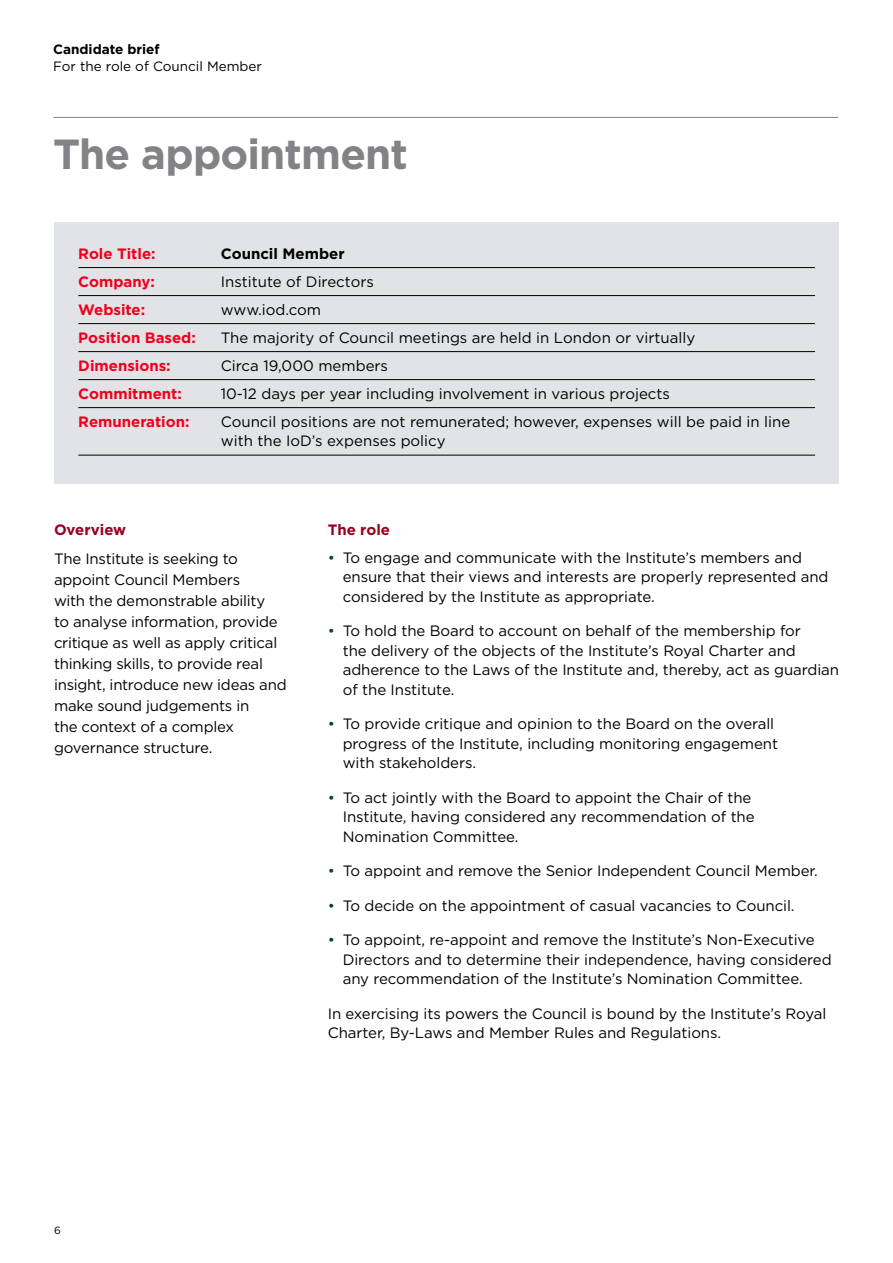
<style>
.page{position:relative;width:893px;height:1263px;background:#fff}
.page>*{position:absolute;margin:0;border:0;box-sizing:border-box;transform-origin:0 0}
.t1{font:700 42px "Gotham";letter-spacing:-.02em;color:#828287}
.t2{font:15px/19.5px "Gotham";letter-spacing:-.005em;color:#000}
.t3{font:700 15px "Gotham";color:#f0001e}
.t4{font:700 15px "Gotham";letter-spacing:-.005em;color:#96001e}
.t5{font:700 15px "Gotham";color:#000}
.t6{font:13.5px/16.5px "Gotham";color:#000}
.t7{font:10.5px "Gotham";color:#000}
.s1{font-weight:700}
.s2{color:#0e3a4d}
</style>
<div class="page">
<div style="left:54px;top:223px;width:785px;height:261px;background:#e1e3e6"></div>
<hr style="left:78px;top:267px;width:737px;height:1px;background:#000">
<hr style="left:78px;top:295px;width:737px;height:1px;background:#000">
<hr style="left:78px;top:323px;width:737px;height:1px;background:#000">
<hr style="left:78px;top:351px;width:737px;height:1px;background:#000">
<hr style="left:78px;top:379px;width:737px;height:1px;background:#000">
<hr style="left:78px;top:407px;width:737px;height:1px;background:#000">
<hr style="left:78px;top:455px;width:737px;height:1px;background:#000">
<hr style="left:53px;top:117px;width:785px;height:1px;background:#828287">
<p class="t6" style="left:53px;top:41px;width:210px"><span class="s1">Candidate brief<br></span>For the role of Council Member</p>
<p class="t1" style="left:53px;top:126px;width:356px">The appointment</p>
<p class="t3" style="left:78px;top:243px;width:79px">Role Title:</p>
<p class="t5" style="left:221px;top:243px;width:125px">Council Member</p>
<p class="t3" style="left:78px;top:271px;width:78px">Company:</p>
<p class="t2" style="left:221px;top:271px;width:155px">Institute of Directors</p>
<p class="t3" style="left:78px;top:299px;width:68px">Website:</p>
<p class="t2" style="left:221px;top:299px;width:102px">www.iod.com</p>
<p class="t3" style="left:78px;top:327px;width:119px">Position Based:</p>
<p class="t2" style="left:221px;top:327px;width:476px">The majority of Council meetings are held in London or virtually</p>
<p class="t3" style="left:78px;top:355px;width:94px">Dimensions:</p>
<p class="t2" style="left:221px;top:355px;width:169px">Circa 19,000 members</p>
<p class="t3" style="left:78px;top:383px;width:105px">Commitment:</p>
<p class="t2" style="left:221px;top:383px;width:451px">10-12 days per year including involvement in various projects</p>
<p class="t3" style="left:78px;top:411px;width:113px">Remuneration:</p>
<p class="t2" style="left:221px;top:411px;width:571px">Council positions are not remunerated; however, expenses will be paid in line with the IoD’s expenses policy</p>
<p class="t4" style="left:54px;top:519px;width:74px">Overview</p>
<p class="t2" style="left:54px;top:548px;width:234px;line-height:21px">The Institute is seeking to appoint Council Members<br>with the demonstrable ability<br>to analyse information, provide critique as well as apply critical thinking skills, to provide real insight, introduce new ideas and make sound judgements in<br>the context of a complex governance structure.</p>
<p class="t4" style="left:328px;top:519px;width:64px">The role</p>
<p class="t2" style="left:343px;top:547px;width:487px;text-indent:-15px"><span class="s2">•</span> To engage and communicate with the Institute’s members and ensure that their views and interests are properly represented and considered by the Institute as appropriate.</p>
<p class="t2" style="left:343px;top:621px;width:498px;text-indent:-15px"><span class="s2">•</span> To hold the Board to account on behalf of the membership for<br>the delivery of the objects of the Institute’s Royal Charter and adherence to the Laws of the Institute and, thereby, act as guardian of the Institute.</p>
<p class="t2" style="left:343px;top:714px;width:437px;text-indent:-15px"><span class="s2">•</span> To provide critique and opinion to the Board on the overall progress of the Institute, including monitoring engagement with stakeholders.</p>
<p class="t2" style="left:343px;top:787px;width:413px;text-indent:-15px"><span class="s2">•</span> To act jointly with the Board to appoint the Chair of the<br>Institute, having considered any recommendation of the<br>Nomination Committee.</p>
<p class="t2" style="left:328px;top:861px;width:492px"><span class="s2">•</span> To appoint and remove the Senior Independent Council Member.</p>
<p class="t2" style="left:328px;top:895px;width:468px"><span class="s2">•</span> To decide on the appointment of casual vacancies to Council.</p>
<p class="t2" style="left:343px;top:930px;width:490px;text-indent:-15px"><span class="s2">•</span> To appoint, re-appoint and remove the Institute’s Non-Executive<br>Directors and to determine their independence, having considered any recommendation of the Institute’s Nomination Committee.</p>
<p class="t2" style="left:328px;top:1003px;width:500px">In exercising its powers the Council is bound by the Institute’s Royal<br>Charter, By-Laws and Member Rules and Regulations.</p>
<p class="t7" style="left:54px;top:1223px;width:8px">6</p>
</div>
